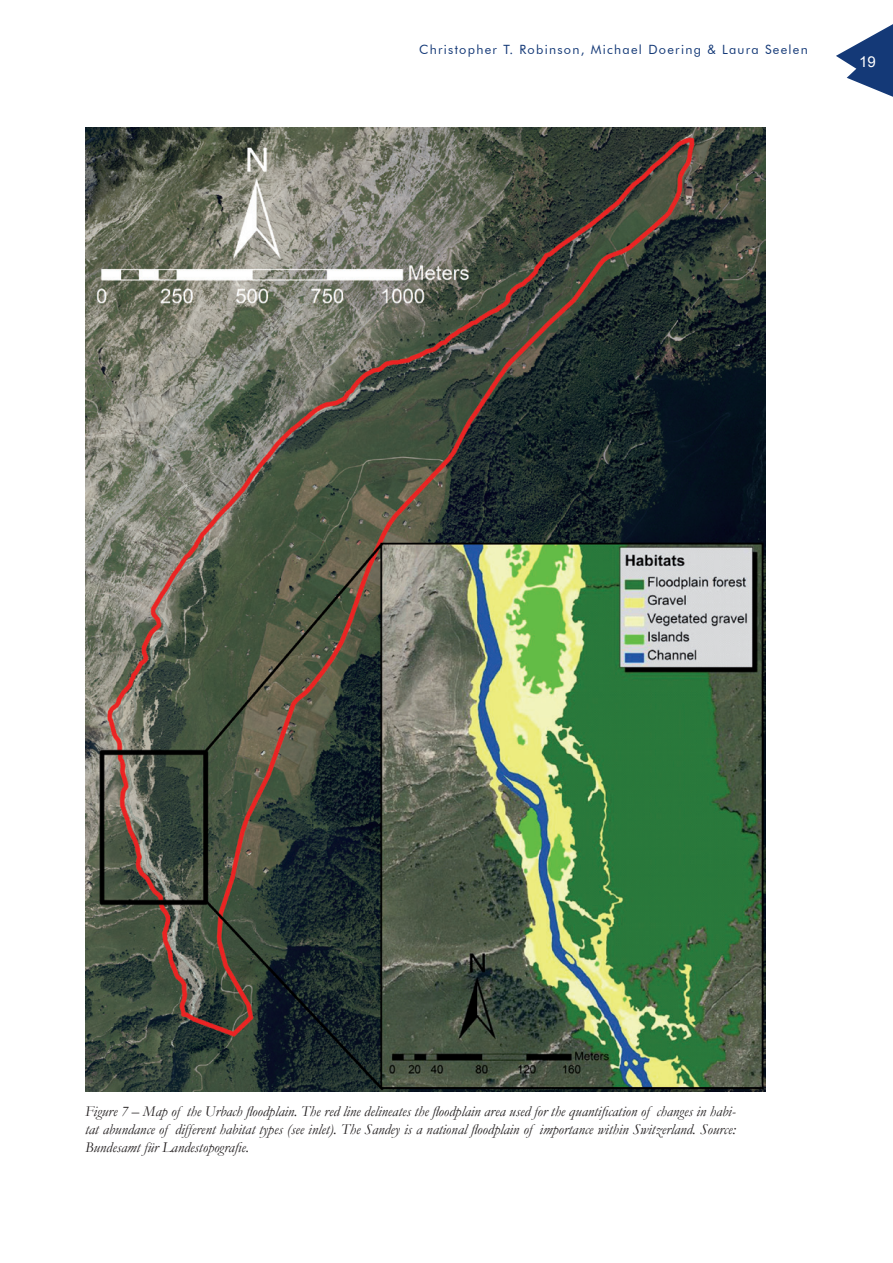
<style>
.page{position:relative;width:893px;height:1263px;background:#fff}
.page>*{position:absolute;margin:0;border:0;box-sizing:border-box;transform-origin:0 0}
.t1{font:italic 15px/18px "Garamond";color:#231f20;text-align:justify}
.t2{font:15px "Arial";color:#fff}
.t3{font:12.75px "Futura BT";letter-spacing:.1em;color:#143977}
</style>
<div class="page">
<svg style="left:836px;top:24px;width:57px;height:73px"></svg>
<img style="left:85px;top:128px;width:680px;height:963px">
<p class="t3" style="left:419px;top:42px;width:390px">Christopher T. Robinson, Michael Doering &amp; Laura Seelen</p>
<p class="t2" style="left:859px;top:52px;width:18px">19</p>
<p class="t1" style="left:85px;top:1102px;width:652px">Figure 7 – Map of the Urbach floodplain. The red line delineates the floodplain area used for the quantification of changes in habi&shy;tat abundance of different habitat types (see inlet). The Sandey is a national floodplain of importance within Switzerland. Source:<br>Bundesamt für Landestopografie.</p>
</div>
